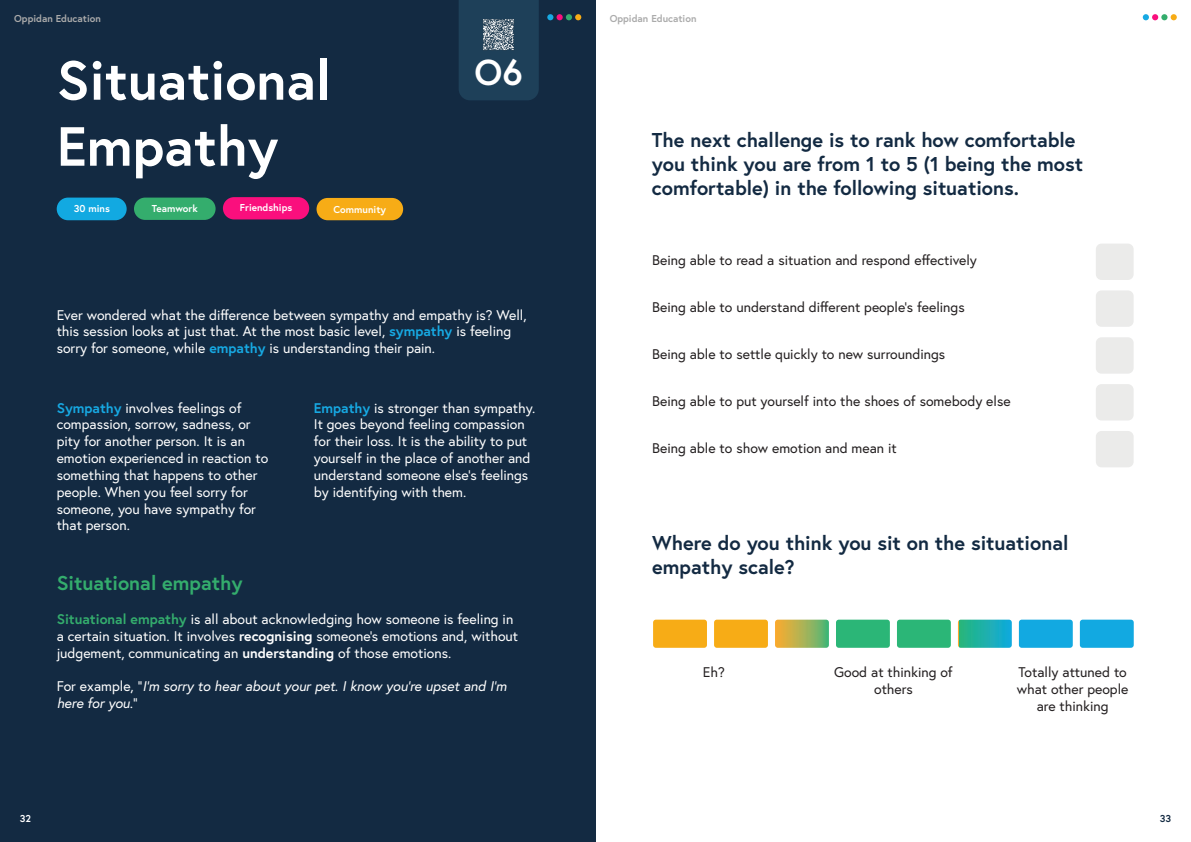
<style>
.page{position:relative;width:1191px;height:842px;background:#fff}
.page>*{position:absolute;margin:0;border:0;box-sizing:border-box;transform-origin:0 0}
.t1{font:700 55px "Europa";color:#fff}
.t2{font:700 36px "Europa";color:#fff}
.t3{font:700 20px/24px "Europa";color:#132a42}
.t4{font:700 20px "Europa";color:#34ad6d}
.t5{font:14px/16.8px "Europa";color:#fff}
.t6{font:14px/16.8px "Europa";color:#231f20;text-align:center}
.t7{font:italic 14px/16.8px "Europa";color:#fff}
.t8{font:700 10px "Europa";color:#fff}
.t9{font:700 10px "Europa";color:#ababab}
.t10{font:700 10px "Europa";color:#132a42}
.s1{font-weight:700;color:#17a9e3}
.s2{font-weight:700;color:#34ad6d}
.s3{font-weight:700}
.s4{font-style:normal}
</style>
<div class="page">
<div style="left:1142px;top:14px;width:7px;height:6px;background:#17a9e3;border-radius:50%"></div>
<svg style="left:1152px;top:14px;width:24px;height:6px"></svg>
<div style="left:0;top:0;width:595px;height:842px;background:#132a42"></div>
<div style="left:459px;top:0;width:80px;height:100px;background:#1e4059"></div>
<img style="left:481px;top:18px;width:35px;height:34px">
<div style="left:57px;top:198px;width:70px;height:22px;background:#12a9e1;border-radius:11px"></div>
<div style="left:134px;top:198px;width:82px;height:22px;background:#34ad6d;border-radius:11px"></div>
<div style="left:223px;top:197px;width:86px;height:22px;background:#fa0f7d;border-radius:11px"></div>
<div style="left:316px;top:198px;width:87px;height:22px;background:#f7ac16;border-radius:11px"></div>
<div style="left:653px;top:620px;width:54px;height:28px;background:#f7ac16;border-radius:3px"></div>
<svg style="left:775px;top:620px;width:54px;height:28px;background:#a9b255"></svg>
<div style="left:897px;top:620px;width:53px;height:28px;background:#2bb677;border-radius:3px"></div>
<div style="left:1019px;top:620px;width:53px;height:28px;background:#12a9e1;border-radius:3px"></div>
<div style="left:714px;top:620px;width:54px;height:28px;background:#f7ac16;border-radius:3px"></div>
<div style="left:836px;top:620px;width:54px;height:28px;background:#2bb677;border-radius:3px"></div>
<svg style="left:958px;top:620px;width:53px;height:28px"></svg>
<div style="left:1079px;top:620px;width:54px;height:28px;background:#12a9e1;border-radius:3px"></div>
<div style="left:1095px;top:244px;width:38px;height:36px;background:#ebebea;border-radius:6px"></div>
<div style="left:1095px;top:290px;width:38px;height:37px;background:#ebebea;border-radius:6px"></div>
<div style="left:1095px;top:337px;width:38px;height:37px;background:#ebebea;border-radius:6px"></div>
<div style="left:1095px;top:384px;width:38px;height:36px;background:#ebebea;border-radius:6px"></div>
<div style="left:1095px;top:431px;width:38px;height:36px;background:#ebebea;border-radius:6px"></div>
<svg style="left:547px;top:14px;width:6px;height:6px"></svg>
<div style="left:556px;top:14px;width:7px;height:6px;background:#fa0f7d;border-radius:50%"></div>
<svg style="left:566px;top:14px;width:15px;height:6px"></svg>
<p class="t9" style="left:14px;top:12px;width:88px">Oppidan Education</p>
<p class="t1" style="left:57px;top:43px;width:275px">Situational</p>
<p class="t2" style="left:474px;top:48px;width:50px">O6</p>
<p class="t1" style="left:57px;top:109px;width:223px">Empathy</p>
<p class="t8" style="left:74px;top:202px;width:38px">30 mins</p>
<p class="t8" style="left:152px;top:202px;width:48px">Teamwork</p>
<p class="t8" style="left:240px;top:201px;width:54px">Friendships</p>
<p class="t8" style="left:333px;top:203px;width:54px">Community</p>
<p class="t5" style="left:57px;top:306px;width:471px">Ever wondered what the difference between sympathy and empathy is? Well, this session looks at just that. At the most basic level, <span class="s1">sympathy</span> is feeling sorry for someone, while <span class="s1">empathy</span> is understanding their pain.</p>
<p class="t5" style="left:57px;top:399px;width:213px"><span class="s1">Sympathy</span> involves feelings of compassion, sorrow, sadness, or pity for another person. It is an emotion experienced in reaction to something that happens to other people. When you feel sorry for someone, you have sympathy for that person.</p>
<p class="t5" style="left:314px;top:399px;width:223px"><span class="s1">Empathy</span> is stronger than sympathy.<br>It goes beyond feeling compassion for their loss. It is the ability to put yourself in the place of another and understand someone else’s feelings by identifying with them.</p>
<p class="t4" style="left:57px;top:570px;width:187px">Situational empathy</p>
<p class="t5" style="left:57px;top:610px;width:463px"><span class="s2">Situational empathy</span> is all about acknowledging how someone is feeling in a certain situation. It involves <span class="s3">recognising</span> someone's emotions and, without judgement, communicating an <span class="s3">understanding</span> of those emotions.</p>
<p class="t7" style="left:57px;top:677px;width:451px"><span class="s4">For example, “</span>I’m sorry to hear about your pet. I know you’re upset and I’m here for you.<span class="s4">”</span></p>
<p class="t8" style="left:20px;top:812px;width:13px">32</p>
<p class="t9" style="left:609px;top:12px;width:88px">Oppidan Education</p>
<p class="t3" style="left:652px;top:127px;width:433px">The next challenge is to rank how comfortable you think you are from 1 to 5 (1 being the most comfortable) in the following situations.</p>
<p class="t6" style="left:652px;top:252px;width:326px">Being able to read a situation and respond effectively</p>
<p class="t6" style="left:652px;top:299px;width:314px">Being able to understand different people’s feelings</p>
<p class="t6" style="left:652px;top:346px;width:294px">Being able to settle quickly to new surroundings</p>
<p class="t6" style="left:652px;top:393px;width:360px">Being able to put yourself into the shoes of somebody else</p>
<p class="t6" style="left:652px;top:440px;width:246px">Being able to show emotion and mean it</p>
<p class="t3" style="left:652px;top:530px;width:418px">Where do you think you sit on the situational empathy scale?</p>
<p class="t6" style="left:703px;top:663px;width:23px">Eh?</p>
<p class="t6" style="left:834px;top:663px;width:120px">Good at thinking of others</p>
<p class="t6" style="left:1016px;top:663px;width:113px">Totally attuned to what other people are thinking</p>
<p class="t10" style="left:1159px;top:812px;width:13px">33</p>
</div>
